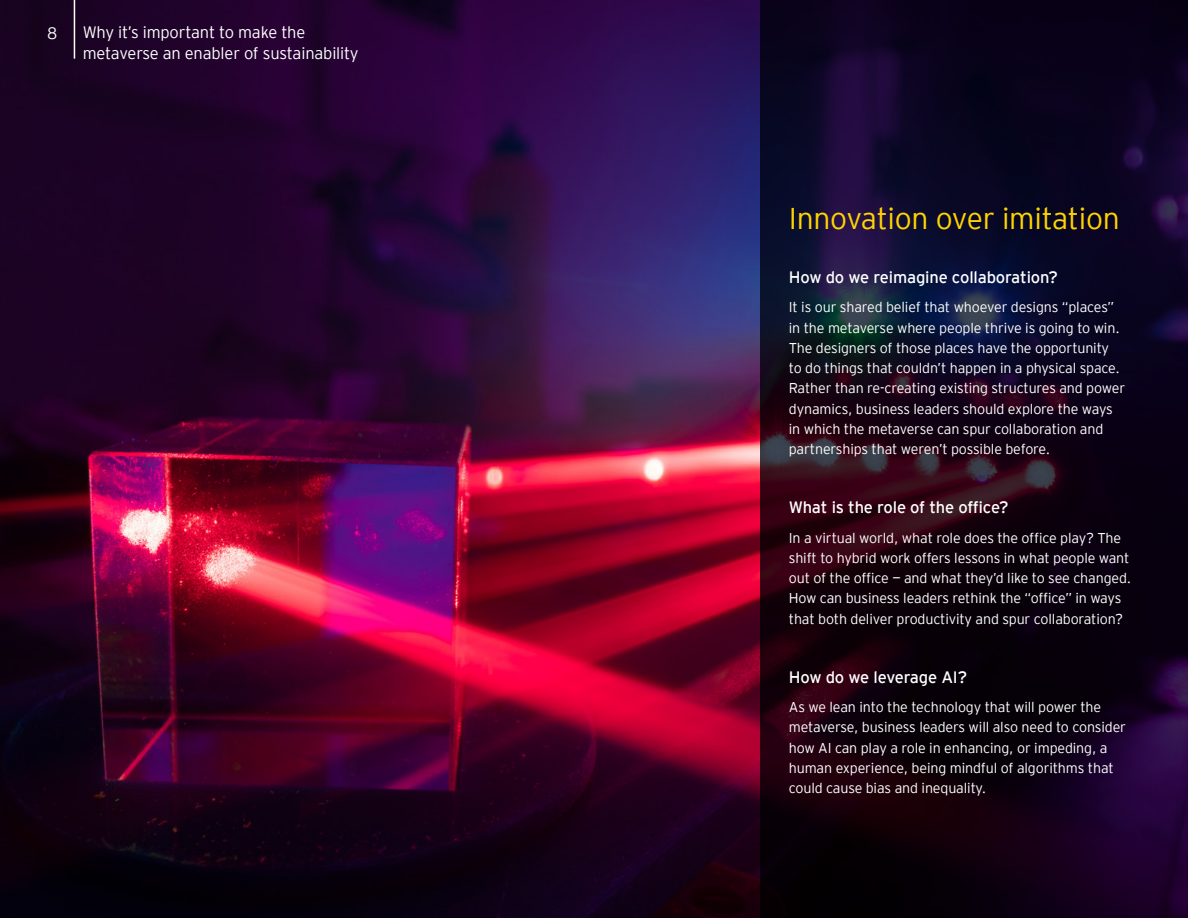
<style>
.page{position:relative;width:1188px;height:918px;background:#fff}
.page>*{position:absolute;margin:0;border:0;box-sizing:border-box;transform-origin:0 0}
.t1{font:300 30px "EY Interstate";letter-spacing:-.01em;color:#ffd400}
.t2{font:16.5px "EY Interstate";letter-spacing:-.01em;color:#fff}
.t3{font:300 16.5px/21px "EY Interstate";letter-spacing:-.01em;color:#fff}
.t4{font:300 14.25px/20.2px "EY Interstate";letter-spacing:-.01em;color:#fff}
</style>
<div class="page">
<img style="left:0;top:0;width:760px;height:918px">
<svg style="left:760px;top:0;width:428px;height:918px;background:#11051b"></svg>
<hr style="left:74px;top:0;width:1px;height:59px;background:#fff">
<p class="t3" style="left:47px;top:22px;width:12px">8</p>
<p class="t3" style="left:83px;top:20px;width:277px">Why it’s important to make the metaverse an enabler of sustainability</p>
<h1 class="t1" style="left:789px;top:197px;width:332px">Innovation over imitation</h1>
<p class="t2" style="left:789px;top:266px;width:271px">How do we reimagine collaboration?</p>
<p class="t4" style="left:789px;top:296px;width:338px">It is our shared belief that whoever designs “places” in the metaverse where people thrive is going to win.<br>The designers of those places have the opportunity to do things that couldn’t happen in a physical space.<br>Rather than re-creating existing structures and power dynamics, business leaders should explore the ways in which the metaverse can spur collaboration and partnerships that weren’t possible before.</p>
<p class="t2" style="left:789px;top:496px;width:221px">What is the role of the office?</p>
<p class="t4" style="left:789px;top:527px;width:344px">In a virtual world, what role does the office play? The shift to hybrid work offers lessons in what people want out of the office — and what they’d like to see changed.<br>How can business leaders rethink the “office” in ways that both deliver productivity and spur collaboration?</p>
<p class="t2" style="left:789px;top:665px;width:180px">How do we leverage AI?</p>
<p class="t4" style="left:789px;top:696px;width:339px">As we lean into the technology that will power the metaverse, business leaders will also need to consider how AI can play a role in enhancing, or impeding, a human experience, being mindful of algorithms that could cause bias and inequality.</p>
</div>
